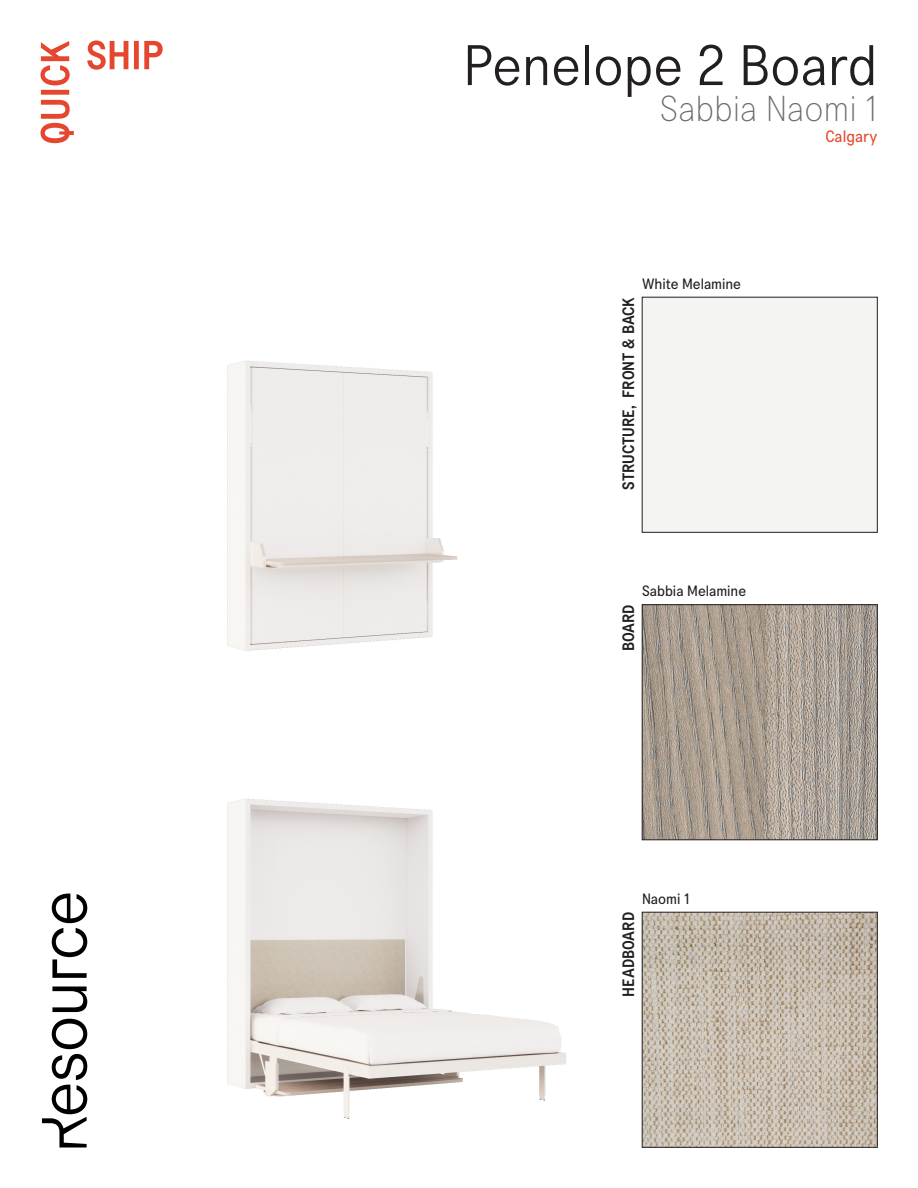
<style>
.page{position:relative;width:918px;height:1188px;background:#fff}
.page>*{position:absolute;margin:0;border:0;box-sizing:border-box;transform-origin:0 0}
.t1{font:300 57px "Transcript Pro";color:#231f20}
.Product_Description{font:200 36px "Transcript Pro";color:#6c6d70}
.Swatch_Name{font:500 16.5px "Transcript Pro";color:#231f20}
.Coast{font:16.5px "Transcript Pro";color:#e4462e}
.Swatch_Name-2{font:15px "Transcript Pro";color:#231f20}
</style>
<div class="page">
<svg style="left:52px;top:987px;width:35px;height:25px"></svg>
<svg style="left:52px;top:894px;width:35px;height:84px"></svg>
<svg style="left:42px;top:1019px;width:45px;height:129px"></svg>
<svg style="left:40px;top:41px;width:34px;height:102px"></svg>
<svg style="left:87px;top:40px;width:76px;height:30px"></svg>
<img style="left:227px;top:360px;width:339px;height:759px">
<img style="left:644px;top:606px;width:232px;height:232px">
<div style="left:642px;top:604px;width:236px;height:236px;border:1px solid #231f20"></div>
<img style="left:644px;top:914px;width:232px;height:232px">
<div style="left:642px;top:912px;width:236px;height:236px;border:1px solid #231f20"></div>
<h1 class="t1" style="left:463px;top:31px;width:416px">Penelope 2 Board</h1>
<p class="Coast" style="left:825px;top:126px;width:54px">Calgary</p>
<p class="Product_Description" style="left:660px;top:87px;width:219px">Sabbia Naomi 1</p>
<p class="Swatch_Name-2" style="left:642px;top:274px;width:101px">White Melamine</p>
<p class="Swatch_Name" style="left:618px;top:490px;width:194px;rotate:-90deg">STRUCTURE, FRONT &amp; BACK</p>
<p class="Swatch_Name" style="left:618px;top:651px;width:48px;rotate:-90deg">BOARD</p>
<p class="Swatch_Name-2" style="left:642px;top:582px;width:106px">Sabbia Melamine</p>
<p class="Swatch_Name" style="left:618px;top:997px;width:86px;rotate:-90deg">HEADBOARD</p>
<p class="Swatch_Name-2" style="left:642px;top:889px;width:49px">Naomi 1</p>
</div>
